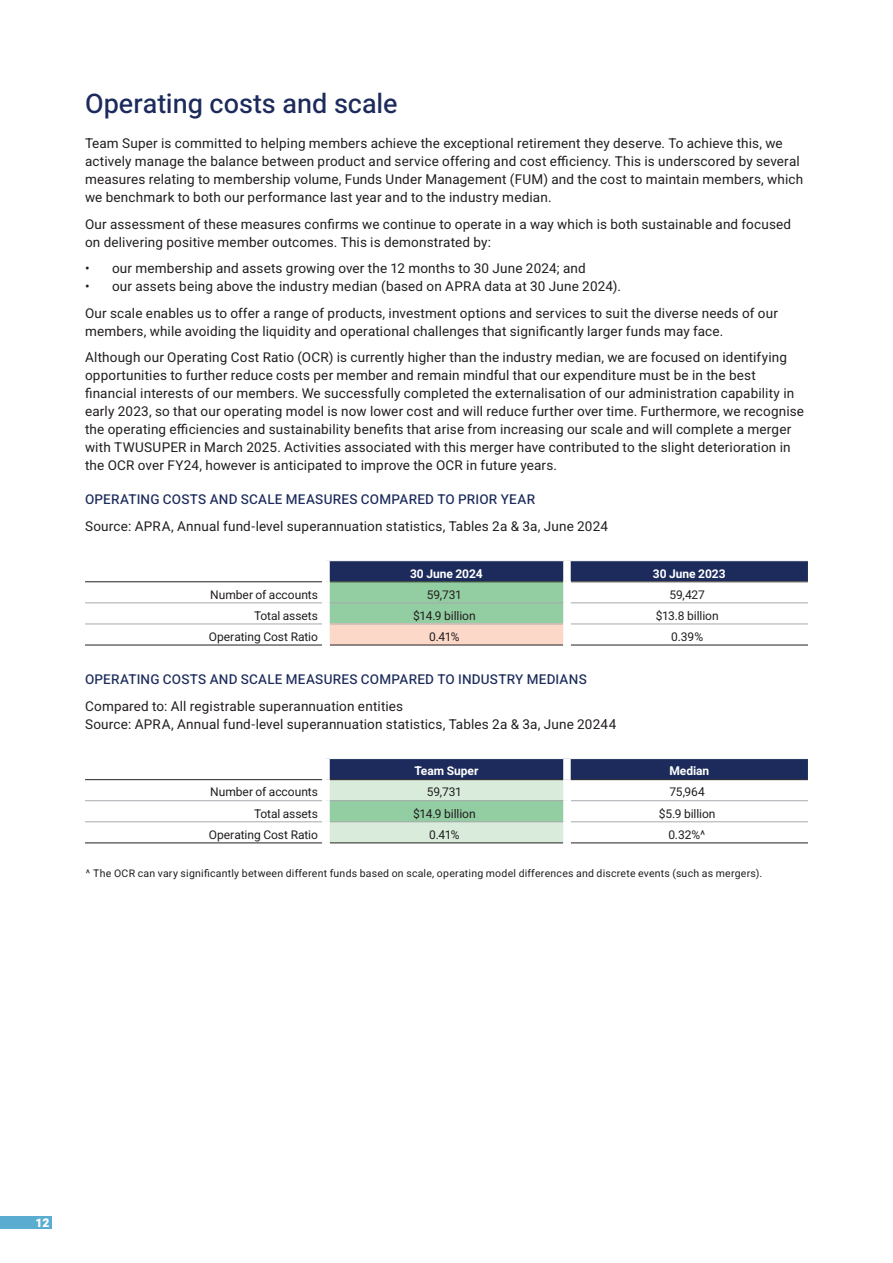
<style>
.page{position:relative;width:893px;height:1263px;background:#fff}
.page>*{position:absolute;margin:0;border:0;box-sizing:border-box;transform-origin:0 0}
.t1{font:500 27px "Heebo";color:#1c2b5b}
.t2{font:13.5px/18px "Heebo";letter-spacing:.01em;color:#231f20}
.t3{font:500 13.5px "Heebo";letter-spacing:.015em;color:#1c2b5b}
.t4{font:12px "Heebo";letter-spacing:-.005em;color:#231f20}
.t5{font:700 12px "Heebo";color:#fff}
.t6{font:900 12px "Heebo";color:#fff}
.t7{font:10.5px "Heebo";letter-spacing:.02em;color:#231f20}
</style>
<div class="page">
<div style="left:330px;top:561px;width:478px;height:20px;background:#1c2b5b"></div>
<div style="left:326px;top:582px;width:241px;height:21px;background:#93cda2"></div>
<svg style="left:330px;top:604px;width:478px;height:20px"></svg>
<div style="left:326px;top:624px;width:241px;height:21px;background:#fcd8c9"></div>
<hr style="left:85px;top:645px;width:237px;height:1px;background:#231f20">
<hr style="left:330px;top:645px;width:233px;height:1px;background:#231f20">
<hr style="left:571px;top:645px;width:237px;height:1px;background:#231f20">
<hr style="left:85px;top:581px;width:237px;height:1px;background:#231f20">
<hr style="left:330px;top:581px;width:233px;height:1px;background:#231f20">
<hr style="left:571px;top:581px;width:237px;height:1px;background:#231f20">
<hr style="left:85px;top:603px;width:237px;height:1px;background:#a8a9ad">
<hr style="left:330px;top:603px;width:233px;height:1px;background:#a8a9ad">
<hr style="left:571px;top:603px;width:237px;height:1px;background:#a8a9ad">
<hr style="left:85px;top:624px;width:237px;height:1px;background:#a8a9ad">
<hr style="left:330px;top:624px;width:233px;height:1px;background:#a8a9ad">
<hr style="left:571px;top:624px;width:237px;height:1px;background:#a8a9ad">
<div style="left:322px;top:582px;width:8px;height:21px;background:#fff"></div>
<div style="left:322px;top:624px;width:8px;height:21px;background:#fff"></div>
<div style="left:563px;top:561px;width:8px;height:21px;background:#fff"></div>
<div style="left:563px;top:582px;width:8px;height:21px;background:#fff"></div>
<div style="left:563px;top:603px;width:8px;height:21px;background:#fff"></div>
<div style="left:563px;top:624px;width:8px;height:21px;background:#fff"></div>
<svg style="left:330px;top:759px;width:478px;height:84px"></svg>
<div style="left:326px;top:801px;width:241px;height:21px;background:#93cda2"></div>
<hr style="left:85px;top:843px;width:237px;height:1px;background:#231f20">
<hr style="left:330px;top:843px;width:233px;height:1px;background:#231f20">
<hr style="left:571px;top:843px;width:237px;height:1px;background:#231f20">
<hr style="left:85px;top:779px;width:237px;height:1px;background:#231f20">
<hr style="left:330px;top:779px;width:233px;height:1px;background:#231f20">
<hr style="left:571px;top:779px;width:237px;height:1px;background:#231f20">
<hr style="left:85px;top:800px;width:237px;height:1px;background:#a8a9ad">
<hr style="left:330px;top:800px;width:233px;height:1px;background:#a8a9ad">
<hr style="left:571px;top:800px;width:237px;height:1px;background:#a8a9ad">
<hr style="left:85px;top:821px;width:237px;height:1px;background:#a8a9ad">
<hr style="left:330px;top:821px;width:233px;height:1px;background:#a8a9ad">
<hr style="left:571px;top:821px;width:237px;height:1px;background:#a8a9ad">
<div style="left:322px;top:801px;width:8px;height:21px;background:#fff"></div>
<div style="left:563px;top:758px;width:8px;height:22px;background:#fff"></div>
<div style="left:563px;top:780px;width:8px;height:21px;background:#fff"></div>
<div style="left:563px;top:801px;width:8px;height:21px;background:#fff"></div>
<div style="left:563px;top:822px;width:8px;height:21px;background:#fff"></div>
<div style="left:0;top:1216px;width:51px;height:13px;background:#5aadd1"></div>
<h1 class="t1" style="left:85px;top:87px;width:314px">Operating costs and scale</h1>
<p class="t2" style="left:85px;top:135px;width:720px">Team Super is committed to helping members achieve the exceptional retirement they deserve. To achieve this, we actively manage the balance between product and service offering and cost efficiency. This is underscored by several measures relating to membership volume, Funds Under Management (FUM) and the cost to maintain members, which we benchmark to both our performance last year and to the industry median.</p>
<p class="t2" style="left:85px;top:216px;width:708px">Our assessment of these measures confirms we continue to operate in a way which is both sustainable and focused on delivering positive member outcomes. This is demonstrated by:</p>
<p class="t2" style="left:85px;top:260px;width:502px">• our membership and assets growing over the 12 months to 30 June 2024; and</p>
<p class="t2" style="left:85px;top:274px;width:694px;line-height:26.5px">• our assets being above the industry median (based on APRA data at 30 June 2024).<br>Our scale enables us to offer a range of products, investment options and services to suit the diverse needs of our</p>
<p class="t2" style="left:85px;top:318px;width:703px;line-height:26.5px">members, while avoiding the liquidity and operational challenges that significantly larger funds may face.<br>Although our Operating Cost Ratio (OCR) is currently higher than the industry median, we are focused on identifying</p>
<p class="t2" style="left:85px;top:367px;width:720px">opportunities to further reduce costs per member and remain mindful that our expenditure must be in the best financial interests of our members. We successfully completed the externalisation of our administration capability in early 2023, so that our operating model is now lower cost and will reduce further over time. Furthermore, we recognise the operating efficiencies and sustainability benefits that arise from increasing our scale and will complete a merger with TWUSUPER in March 2025. Activities associated with this merger have contributed to the slight deterioration in the OCR over FY24, however is anticipated to improve the OCR in future years.</p>
<p class="t3" style="left:85px;top:491px;width:452px">OPERATING COSTS AND SCALE MEASURES COMPARED TO PRIOR YEAR</p>
<p class="t2" style="left:85px;top:517px;width:525px">Source: APRA, Annual fund-level superannuation statistics, Tables 2a &amp; 3a, June 2024</p>
<p class="t5" style="left:410px;top:566px;width:74px">30 June 2024</p>
<p class="t5" style="left:653px;top:566px;width:74px">30 June 2023</p>
<p class="t4" style="left:210px;top:587px;width:109px">Number of accounts</p>
<p class="t4" style="left:427px;top:587px;width:37px">59,731</p>
<p class="t4" style="left:669px;top:587px;width:37px">59,427</p>
<p class="t4" style="left:254px;top:608px;width:65px">Total assets</p>
<p class="t4" style="left:413px;top:608px;width:64px">$14.9 billion</p>
<p class="t4" style="left:656px;top:608px;width:64px">$13.8 billion</p>
<p class="t4" style="left:209px;top:629px;width:111px">Operating Cost Ratio</p>
<p class="t4" style="left:429px;top:629px;width:32px">0.41%</p>
<p class="t4" style="left:671px;top:629px;width:33px">0.39%</p>
<p class="t3" style="left:85px;top:671px;width:503px">OPERATING COSTS AND SCALE MEASURES COMPARED TO INDUSTRY MEDIANS</p>
<p class="t2" style="left:85px;top:697px;width:533px">Compared to: All registrable superannuation entities<br>Source: APRA, Annual fund-level superannuation statistics, Tables 2a &amp; 3a, June 20244</p>
<p class="t5" style="left:414px;top:764px;width:65px">Team Super</p>
<p class="t5" style="left:669px;top:764px;width:42px">Median</p>
<p class="t4" style="left:210px;top:785px;width:109px">Number of accounts</p>
<p class="t4" style="left:427px;top:785px;width:37px">59,731</p>
<p class="t4" style="left:669px;top:785px;width:37px">75,964</p>
<p class="t4" style="left:254px;top:806px;width:65px">Total assets</p>
<p class="t4" style="left:413px;top:806px;width:64px">$14.9 billion</p>
<p class="t4" style="left:659px;top:806px;width:58px">$5.9 billion</p>
<p class="t4" style="left:209px;top:827px;width:111px">Operating Cost Ratio</p>
<p class="t4" style="left:429px;top:827px;width:32px">0.41%</p>
<p class="t4" style="left:668px;top:827px;width:39px">0.32%^</p>
<p class="t7" style="left:85px;top:866px;width:679px">^ The OCR can vary significantly between different funds based on scale, operating model differences and discrete events (such as mergers).</p>
<p class="t6" style="left:35px;top:1215px;width:15px">12</p>
</div>
